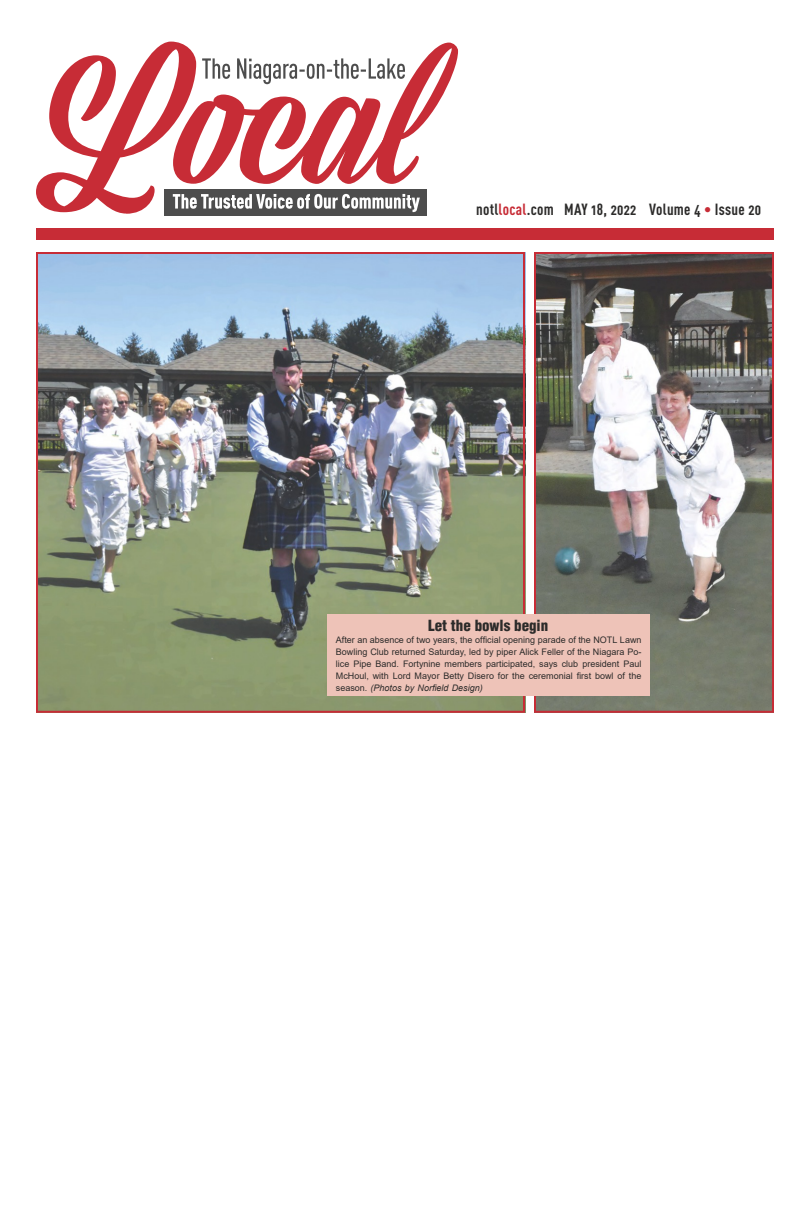
<style>
.page{position:relative;width:810px;height:1224px;background:#fff}
.page>*{position:absolute;margin:0;border:0;box-sizing:border-box;transform-origin:0 0}
.t1{font:16px "DIN Cond Bold Alternate";letter-spacing:.02em;color:#2c2b2a}
.t2{font:900 condensed 15px "Helvetica";color:#2c2b2a}
.t3{font:9px/12px "Arial";color:#2c2b2a;text-align:justify}
.s1{color:#c72c36}
.s2{font-style:italic}
</style>
<div class="page">
<img style="left:39px;top:255px;width:483px;height:455px">
<div style="left:36px;top:252px;width:489px;height:461px;border:2px solid #c72c36"></div>
<div style="left:36px;top:228px;width:738px;height:12px;background:#c72c36"></div>
<img style="left:537px;top:255px;width:234px;height:455px">
<div style="left:534px;top:252px;width:240px;height:461px;border:2px solid #c72c36"></div>
<div style="left:327px;top:615px;width:322px;height:81px;background:#eec3b8"></div>
<svg style="left:36px;top:42px;width:422px;height:172px"></svg>
<svg style="left:202px;top:58px;width:28px;height:21px"></svg>
<svg style="left:237px;top:53px;width:170px;height:31px"></svg>
<div style="left:165px;top:189px;width:262px;height:26px;background:#4d4d4d"></div>
<svg style="left:162px;top:186px;width:258px;height:29px"></svg>
<h1 class="t1" style="left:476px;top:202px;width:287px">notl<span class="s1">local</span>.com MAY 18, 2022 Volume 4 <span class="s1">•</span> Issue 20</h1>
<h2 class="t2" style="left:428px;top:620px;width:122px">Let the bowls begin</h2>
<p class="t3" style="left:336px;top:635px;width:307px">After an absence of two years, the official opening parade of the NOTL Lawn Bowling Club returned Saturday, led by piper Alick Feller of the Niagara Po&shy;lice Pipe Band. Fortynine members participated, says club president Paul McHoul, with Lord Mayor Betty Disero for the ceremonial first bowl of the season. <span class="s2">(Photos by Norfield Design)</span></p>
</div>
